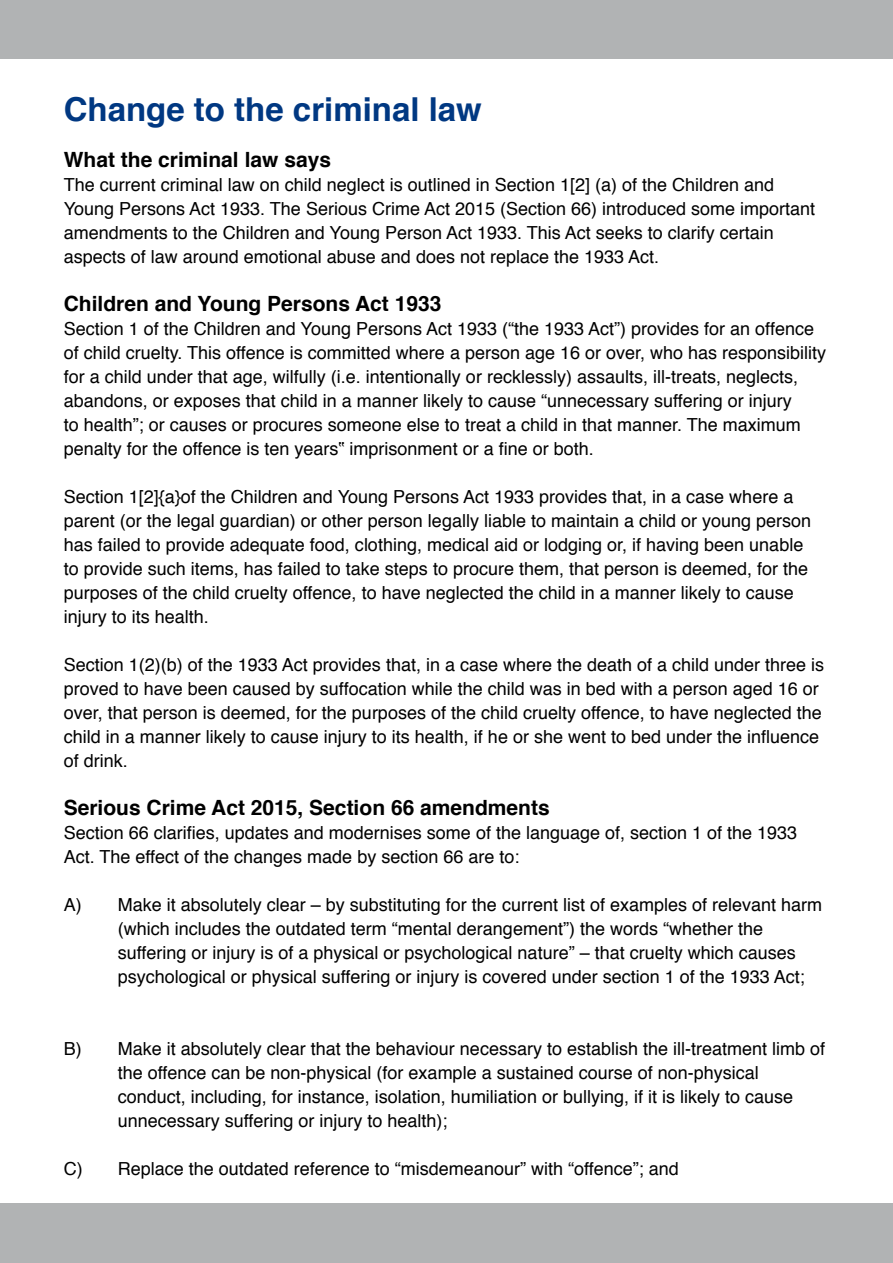
<style>
.page{position:relative;width:893px;height:1263px;background:#fff}
.page>*{position:absolute;margin:0;border:0;box-sizing:border-box;transform-origin:0 0}
.t1{font:700 33px "Helvetica";color:#003882}
.t2{font:700 21px "Helvetica";color:#000}
.t3{font:18px/24px "Helvetica";color:#000}
</style>
<div class="page">
<div style="left:0;top:1203px;width:893px;height:60px;background:#b1b3b4"></div>
<div style="left:0;top:0;width:893px;height:59px;background:#b1b3b4"></div>
<h1 class="t1" style="left:64px;top:83px;width:420px">Change to the criminal law</h1>
<p class="t2" style="left:64px;top:142px;width:269px">What the criminal law says</p>
<p class="t3" style="left:64px;top:173px;width:753px">The current criminal law on child neglect is outlined in Section 1[2] (a) of the Children and Young Persons Act 1933. The Serious Crime Act 2015 (Section 66) introduced some important amendments to the Children and Young Person Act 1933. This Act seeks to clarify certain aspects of law around emotional abuse and does not replace the 1933 Act.</p>
<p class="t2" style="left:64px;top:286px;width:379px">Children and Young Persons Act 1933</p>
<p class="t3" style="left:64px;top:317px;width:764px">Section 1 of the Children and Young Persons Act 1933 (“the 1933 Act”) provides for an offence of child cruelty. This offence is committed where a person age 16 or over, who has responsibility for a child under that age, wilfully (i.e. intentionally or recklessly) assaults, ill-treats, neglects, abandons, or exposes that child in a manner likely to cause “unnecessary suffering or injury<br>to health”; or causes or procures someone else to treat a child in that manner. The maximum penalty for the offence is ten years‟ imprisonment or a fine or both.</p>
<p class="t3" style="left:64px;top:485px;width:749px">Section 1[2]{a}of the Children and Young Persons Act 1933 provides that, in a case where a parent (or the legal guardian) or other person legally liable to maintain a child or young person has failed to provide adequate food, clothing, medical aid or lodging or, if having been unable to provide such items, has failed to take steps to procure them, that person is deemed, for the purposes of the child cruelty offence, to have neglected the child in a manner likely to cause injury to its health.</p>
<p class="t3" style="left:64px;top:653px;width:762px">Section 1(2)(b) of the 1933 Act provides that, in a case where the death of a child under three is proved to have been caused by suffocation while the child was in bed with a person aged 16 or over, that person is deemed, for the purposes of the child cruelty offence, to have neglected the child in a manner likely to cause injury to its health, if he or she went to bed under the influence of drink.</p>
<p class="t2" style="left:64px;top:790px;width:487px">Serious Crime Act 2015, Section 66 amendments</p>
<p class="t3" style="left:64px;top:821px;width:735px">Section 66 clarifies, updates and modernises some of the language of, section 1 of the 1933<br>Act. The effect of the changes made by section 66 are to:</p>
<p class="t3" style="left:118px;top:893px;width:706px;text-indent:-54px">A) Make it absolutely clear – by substituting for the current list of examples of relevant harm (which includes the outdated term “mental derangement”) the words “whether the suffering or injury is of a physical or psychological nature” – that cruelty which causes psychological or physical suffering or injury is covered under section 1 of the 1933 Act;</p>
<p class="t3" style="left:118px;top:1037px;width:709px;text-indent:-54px">B) Make it absolutely clear that the behaviour necessary to establish the ill-treatment limb of the offence can be non-physical (for example a sustained course of non-physical conduct, including, for instance, isolation, humiliation or bullying, if it is likely to cause unnecessary suffering or injury to health);</p>
<p class="t3" style="left:64px;top:1157px;width:616px">C) Replace the outdated reference to “misdemeanour” with “offence”; and</p>
</div>
